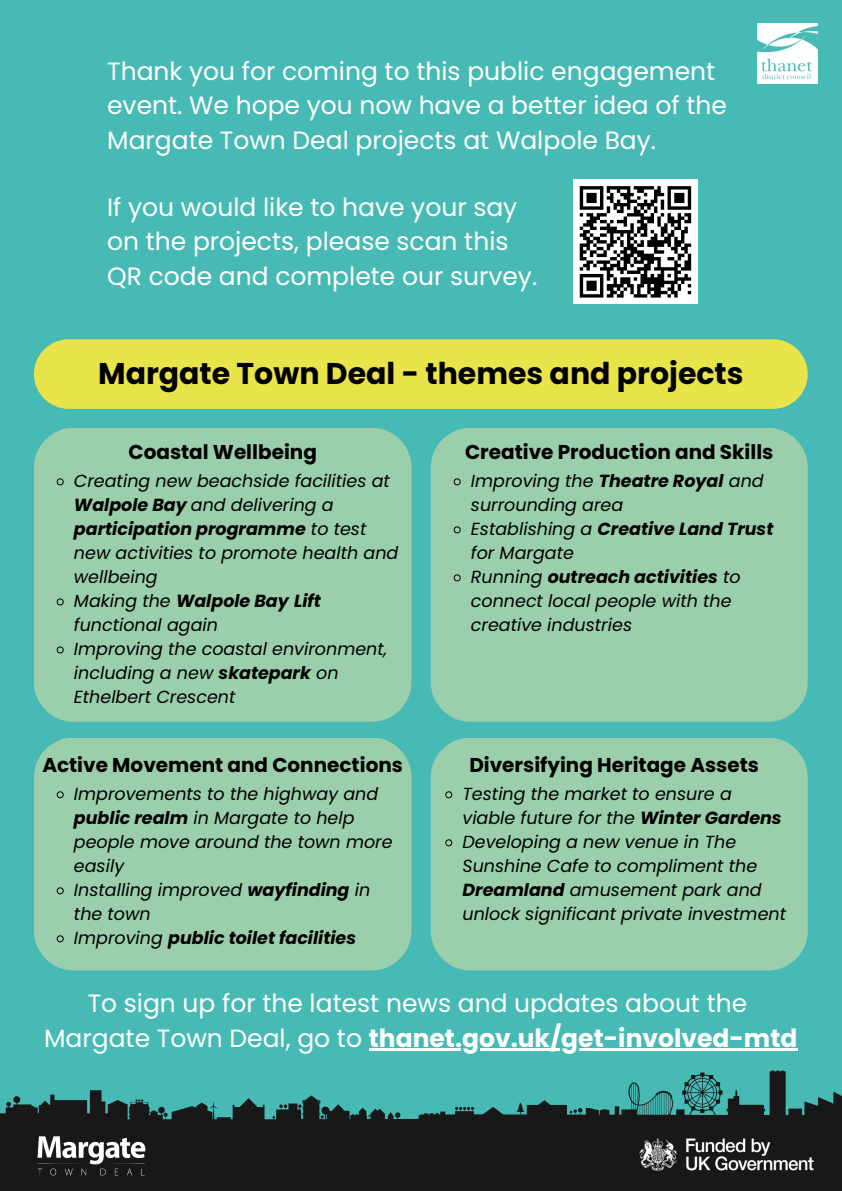
<style>
.page{position:relative;width:842px;height:1191px;background:#fff}
.page>*{position:absolute;margin:0;border:0;box-sizing:border-box;transform-origin:0 0}
.t1{font:700 30px "Poppins";color:#000}
.t2{font:25px/34.5px "Poppins";color:#fff}
.t3{font:700 25px "Poppins";color:#fff}
.t4{font:700 20px "Poppins";color:#000}
.t5{font:italic 17.5px/24px "Poppins";color:#000}
.t6{font:italic 700 17.5px "Poppins";color:#000}
.s1{font-weight:700}
.s2{font-weight:400}
</style>
<div class="page">
<div style="left:0;top:0;width:842px;height:1190px;background:#48bab5"></div>
<img style="left:757px;top:24px;width:60px;height:60px">
<div style="left:34px;top:339px;width:774px;height:70px;background:#e9e44a;border-radius:35px"></div>
<div style="left:34px;top:428px;width:377px;height:293px;background:#9bceab;border-radius:40px"></div>
<div style="left:431px;top:428px;width:377px;height:293px;background:#9bceab;border-radius:40px"></div>
<div style="left:34px;top:737px;width:377px;height:233px;background:#9bceab;border-radius:40px"></div>
<div style="left:431px;top:737px;width:377px;height:233px;background:#9bceab;border-radius:40px"></div>
<svg style="left:56px;top:478px;width:8px;height:7px"></svg>
<svg style="left:56px;top:598px;width:8px;height:7px"></svg>
<svg style="left:56px;top:646px;width:8px;height:7px"></svg>
<svg style="left:453px;top:478px;width:8px;height:7px"></svg>
<svg style="left:453px;top:526px;width:8px;height:7px"></svg>
<svg style="left:453px;top:574px;width:8px;height:7px"></svg>
<svg style="left:56px;top:791px;width:8px;height:7px"></svg>
<svg style="left:56px;top:887px;width:8px;height:7px"></svg>
<svg style="left:56px;top:935px;width:8px;height:7px"></svg>
<svg style="left:445px;top:791px;width:8px;height:7px"></svg>
<svg style="left:445px;top:839px;width:8px;height:7px"></svg>
<hr style="left:369px;top:1048px;width:428px;height:2px;background:#fff">
<svg style="left:0;top:1070px;width:842px;height:120px;fill:#181818"></svg>
<img style="left:635px;top:1134px;width:183px;height:40px">
<img style="left:0;top:1119px;width:183px;height:71px">
<div style="left:573px;top:179px;width:125px;height:125px;background:#fff"></div>
<svg style="left:579px;top:186px;width:113px;height:112px"></svg>
<p class="t2" style="left:107px;top:54px;width:621px">Thank you for coming to this public engagement event. We hope you now have a better idea of the<br>Margate Town Deal projects at Walpole Bay.</p>
<p class="t2" style="left:107px;top:189px;width:432px">If you would like to have your say on the projects, please scan this<br>QR code and complete our survey.</p>
<p class="t1" style="left:98px;top:353px;width:647px">Margate Town Deal - themes and projects</p>
<p class="t4" style="left:128px;top:438px;width:190px">Coastal Wellbeing</p>
<p class="t4" style="left:465px;top:438px;width:310px">Creative Production and Skills</p>
<p class="t5" style="left:74px;top:469px;width:326px">Creating new beachside facilities at<br><span class="s1">Walpole Bay</span> and delivering a <span class="s1">participation programme</span> to test new activities to promote health and wellbeing</p>
<p class="t5" style="left:74px;top:589px;width:249px">Making the <span class="s1">Walpole Bay Lift </span>functional again</p>
<p class="t5" style="left:74px;top:637px;width:315px">Improving the coastal environment, including a new <span class="s1">skatepark</span> on<br>Ethelbert Crescent</p>
<p class="t5" style="left:471px;top:469px;width:294px">Improving the <span class="s1">Theatre Royal</span> and surrounding area</p>
<p class="t5" style="left:471px;top:517px;width:304px">Establishing a <span class="s1">Creative Land Trust </span>for Margate</p>
<p class="t5" style="left:471px;top:565px;width:271px">Running <span class="s1">outreach activities</span> to connect local people with the creative industries</p>
<p class="t4" style="left:42px;top:751px;width:362px">Active Movement and Connections</p>
<p class="t4" style="left:469px;top:751px;width:291px">Diversifying Heritage Assets</p>
<p class="t5" style="left:74px;top:781px;width:320px">Improvements to the highway and <span class="s1">public realm</span> in Margate to help people move around the town more easily</p>
<p class="t5" style="left:74px;top:877px;width:298px">Installing improved <span class="s1">wayfinding</span> in the town</p>
<p class="t6" style="left:74px;top:925px;width:284px"><span class="s2">Improving</span> public toilet facilities</p>
<p class="t5" style="left:462px;top:781px;width:321px">Testing the market to ensure a viable future for the <span class="s1">Winter Gardens</span></p>
<p class="t5" style="left:462px;top:829px;width:325px">Developing a new venue in The<br>Sunshine Cafe to compliment the<br><span class="s1">Dreamland</span> amusement park and unlock significant private investment</p>
<p class="t2" style="left:88px;top:986px;width:661px">To sign up for the latest news and updates about the</p>
<p class="t3" style="left:44px;top:1020px;width:755px"><span class="s2">Margate Town Deal, go to</span> thanet.gov.uk/get-involved-mtd</p>
</div>
